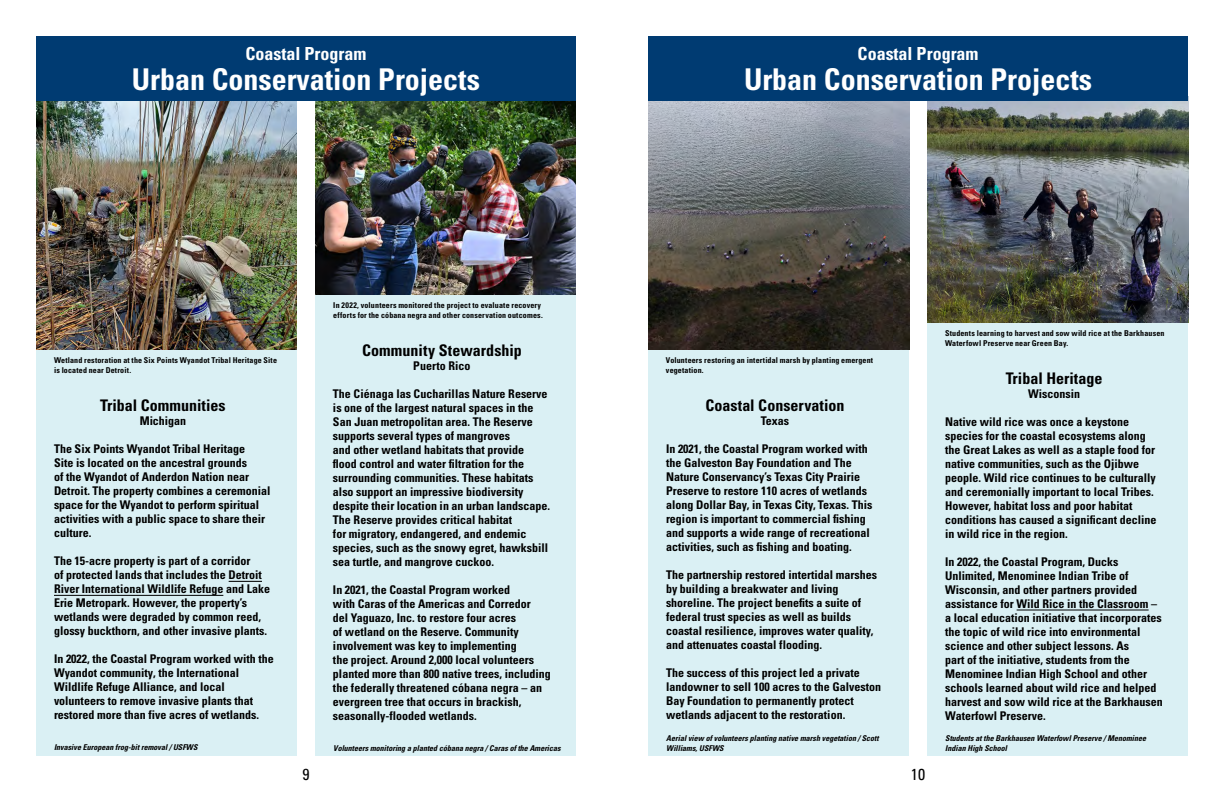
<style>
.page{position:relative;width:1224px;height:792px;background:#fff}
.page>*{position:absolute;margin:0;border:0;box-sizing:border-box;transform-origin:0 0}
.t1{font:700 condensed 30px "Univers";color:#fff}
.t2{font:700 condensed 18px "Univers";color:#fff}
.t3{font:700 condensed 16px "Univers";color:#000}
.t4{font:condensed 16px "Univers";color:#000}
.t5{font:700 condensed 12px/14px "Univers";color:#000}
.t6{font:700 condensed 8px/10px "Univers";letter-spacing:.02em;color:#000}
.t7{font:italic 700 condensed 8px/10px "Univers";color:#000}
</style>
<div class="page">
<div style="left:315px;top:37px;width:261px;height:719px;background:#daf0f4"></div>
<div style="left:36px;top:37px;width:261px;height:719px;background:#daf0f4"></div>
<div style="left:927px;top:37px;width:261px;height:719px;background:#daf0f4"></div>
<div style="left:648px;top:37px;width:261px;height:719px;background:#daf0f4"></div>
<img style="left:36px;top:101px;width:261px;height:249px">
<img style="left:315px;top:101px;width:261px;height:194px">
<div style="left:36px;top:36px;width:540px;height:65px;background:#003b72"></div>
<img style="left:927px;top:101px;width:261px;height:222px">
<img style="left:648px;top:101px;width:261px;height:249px">
<div style="left:648px;top:36px;width:540px;height:65px;background:#003b72"></div>
<hr style="left:1017px;top:610px;width:132px;height:1px;background:#000">
<hr style="left:229px;top:581px;width:33px;height:1px;background:#000">
<hr style="left:54px;top:595px;width:169px;height:1px;background:#000">
<h2 class="t2" style="left:245px;top:43px;width:122px">Coastal Program</h2>
<h1 class="t1" style="left:132px;top:61px;width:350px">Urban Conservation Projects</h1>
<p class="t6" style="left:54px;top:356px;width:225px">Wetland restoration at the Six Points Wyandot Tribal Heritage Site is located near Detroit.</p>
<h3 class="t3" style="left:100px;top:396px;width:127px">Tribal Communities</h3>
<p class="t5" style="left:140px;top:414px;width:48px">Michigan</p>
<p class="t5" style="left:54px;top:442px;width:218px">The Six Points Wyandot Tribal Heritage<br>Site is located on the ancestral grounds<br>of the Wyandot of Anderdon Nation near Detroit. The property combines a ceremonial space for the Wyandot to perform spiritual activities with a public space to share their culture.</p>
<p class="t5" style="left:54px;top:554px;width:218px">The 15-acre property is part of a corridor<br>of protected lands that includes the Detroit River International Wildlife Refuge and Lake Erie Metropark. However, the property’s wetlands were degraded by common reed, glossy buckthorn, and other invasive plants.</p>
<p class="t5" style="left:54px;top:652px;width:221px">In 2022, the Coastal Program worked with the Wyandot community, the International Wildlife Refuge Alliance, and local volunteers to remove invasive plants that restored more than five acres of wetlands.</p>
<p class="t7" style="left:54px;top:742px;width:145px">Invasive European frog-bit removal / USFWS</p>
<p class="t6" style="left:333px;top:300px;width:211px">In 2022, volunteers monitored the project to evaluate recovery efforts for the cóbana negra and other conservation outcomes.</p>
<h3 class="t3" style="left:362px;top:340px;width:161px">Community Stewardship</h3>
<p class="t5" style="left:413px;top:359px;width:59px">Puerto Rico</p>
<p class="t5" style="left:333px;top:387px;width:219px">The Ciénaga las Cucharillas Nature Reserve is one of the largest natural spaces in the San Juan metropolitan area. The Reserve supports several types of mangroves<br>and other wetland habitats that provide flood control and water filtration for the surrounding communities. These habitats also support an impressive biodiversity despite their location in an urban landscape.<br>The Reserve provides critical habitat<br>for migratory, endangered, and endemic species, such as the snowy egret, hawksbill sea turtle, and mangrove cuckoo.</p>
<p class="t5" style="left:333px;top:583px;width:219px">In 2021, the Coastal Program worked<br>with Caras of the Americas and Corredor<br>del Yaguazo, Inc. to restore four acres<br>of wetland on the Reserve. Community involvement was key to implementing<br>the project. Around 2,000 local volunteers planted more than 800 native trees, including the federally threatened cóbana negra – an evergreen tree that occurs in brackish, seasonally-flooded wetlands.</p>
<p class="t7" style="left:333px;top:743px;width:229px">Volunteers monitoring a planted cóbana negra / Caras of the Americas</p>
<h2 class="t2" style="left:858px;top:43px;width:122px">Coastal Program</h2>
<h1 class="t1" style="left:744px;top:61px;width:350px">Urban Conservation Projects</h1>
<p class="t6" style="left:666px;top:356px;width:209px">Volunteers restoring an intertidal marsh by planting emergent vegetation.</p>
<h3 class="t3" style="left:705px;top:396px;width:141px">Coastal Conservation</h3>
<p class="t5" style="left:761px;top:414px;width:30px">Texas</p>
<p class="t5" style="left:666px;top:442px;width:208px">In 2021, the Coastal Program worked with the Galveston Bay Foundation and The Nature Conservancy’s Texas City Prairie Preserve to restore 110 acres of wetlands along Dollar Bay, in Texas City, Texas. This region is important to commercial fishing and supports a wide range of recreational activities, such as fishing and boating.</p>
<p class="t5" style="left:666px;top:568px;width:213px">The partnership restored intertidal marshes by building a breakwater and living shoreline. The project benefits a suite of federal trust species as well as builds coastal resilience, improves water quality, and attenuates coastal flooding.</p>
<p class="t5" style="left:666px;top:666px;width:217px">The success of this project led a private landowner to sell 100 acres to the Galveston Bay Foundation to permanently protect wetlands adjacent to the restoration.</p>
<p class="t7" style="left:666px;top:733px;width:214px">Aerial view of volunteers planting native marsh vegetation / Scott<br>Williams, USFWS</p>
<p class="t6" style="left:945px;top:328px;width:221px">Students learning to harvest and sow wild rice at the Barkhausen<br>Waterfowl Preserve near Green Bay.</p>
<h3 class="t3" style="left:1006px;top:368px;width:98px">Tribal Heritage</h3>
<p class="t5" style="left:1028px;top:387px;width:53px">Wisconsin</p>
<p class="t5" style="left:945px;top:415px;width:213px">Native wild rice was once a keystone species for the coastal ecosystems along the Great Lakes as well as a staple food for native communities, such as the Ojibwe people. Wild rice continues to be culturally and ceremonially important to local Tribes.<br>However, habitat loss and poor habitat conditions has caused a significant decline in wild rice in the region.</p>
<p class="t5" style="left:945px;top:555px;width:219px">In 2022, the Coastal Program, Ducks Unlimited, Menominee Indian Tribe of Wisconsin, and other partners provided assistance for Wild Rice in the Classroom – a local education initiative that incorporates the topic of wild rice into environmental science and other subject lessons. As<br>part of the initiative, students from the Menominee Indian High School and other schools learned about wild rice and helped harvest and sow wild rice at the Barkhausen Waterfowl Preserve.</p>
<p class="t7" style="left:945px;top:733px;width:202px">Students at the Barkhausen Waterfowl Preserve / Menominee<br>Indian High School</p>
<h3 class="t4" style="left:302px;top:765px;width:9px">9</h3>
<h3 class="t4" style="left:911px;top:765px;width:16px">10</h3>
</div>
